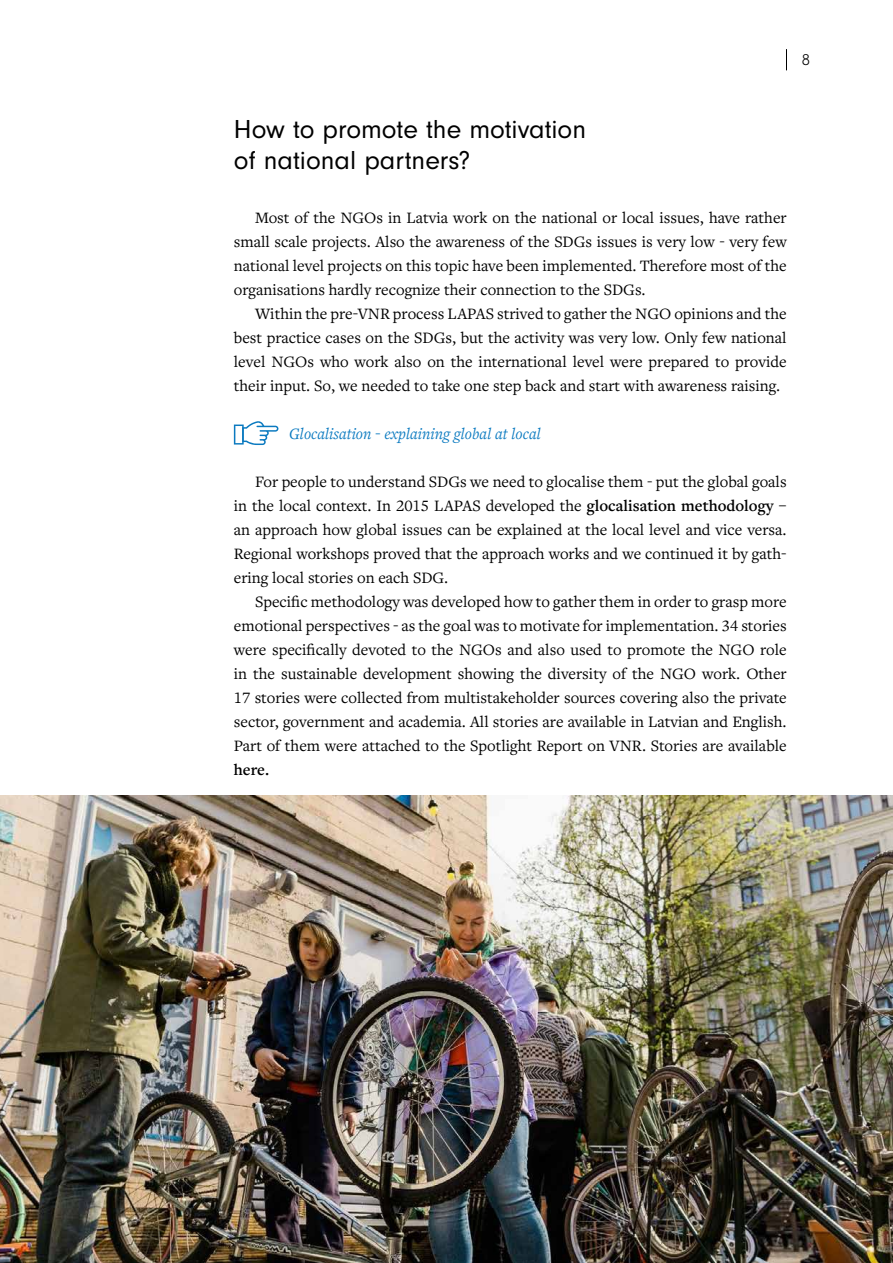
<style>
.page{position:relative;width:893px;height:1263px;background:#fff}
.page>*{position:absolute;margin:0;border:0;box-sizing:border-box;transform-origin:0 0}
.t1{font:27px/31.5px "Neuzeit Gro";color:#000}
.t2{font:16.5px/24px "Freight Text Pro";color:#000;text-align:justify}
.t3{font:italic 16.5px "Freight Text Pro";color:#0b7ac0}
.t4{font:600 16.5px "Freight Text Pro";color:#000}
.t5{font:300 16.5px "Neuzeit Gro";color:#000}
.s1{font-weight:600}
</style>
<div class="page">
<svg style="left:786px;top:49px;width:1px;height:21px"></svg>
<img style="left:0;top:795px;width:893px;height:468px">
<svg style="left:234px;top:421px;width:44px;height:24px"></svg>
<p class="t5" style="left:802px;top:51px;width:10px">8</p>
<h1 class="t1" style="left:234px;top:113px;width:354px">How to promote the motivation of national partners?</h1>
<p class="t2" style="left:234px;top:205px;width:554px;text-indent:21px">Most of the NGOs in Latvia work on the national or local issues, have rather small scale projects. Also the awareness of the SDGs issues is very low - very few national level projects on this topic have been implemented. Therefore most of the organisations hardly recognize their connection to the SDGs.</p>
<p class="t2" style="left:234px;top:301px;width:554px;text-indent:21px">Within the pre-VNR process LAPAS strived to gather the NGO opinions and the best practice cases on the SDGs, but the activity was very low. Only few national level NGOs who work also on the international level were prepared to provide their input. So, we needed to take one step back and start with awareness raising.</p>
<p class="t3" style="left:289px;top:423px;width:253px">Glocalisation - explaining global at local</p>
<p class="t2" style="left:234px;top:469px;width:554px;text-indent:21px">For people to understand SDGs we need to glocalise them - put the global goals in the local context. In 2015 LAPAS developed the <span class="s1">glocalisation methodology</span> – an approach how global issues can be explained at the local level and vice versa.<br>Regional workshops proved that the approach works and we continued it by gath&shy;ering local stories on each SDG.</p>
<p class="t2" style="left:234px;top:589px;width:554px;text-indent:21px">Specific methodology was developed how to gather them in order to grasp more emotional perspectives - as the goal was to motivate for implementation. 34 stories were specifically devoted to the NGOs and also used to promote the NGO role in the sustainable development showing the diversity of the NGO work. Other 17 stories were collected from multistakeholder sources covering also the private sector, government and academia. All stories are available in Latvian and English.<br>Part of them were attached to the Spotlight Report on VNR. Stories are available</p>
<p class="t4" style="left:234px;top:759px;width:37px">here.</p>
</div>
